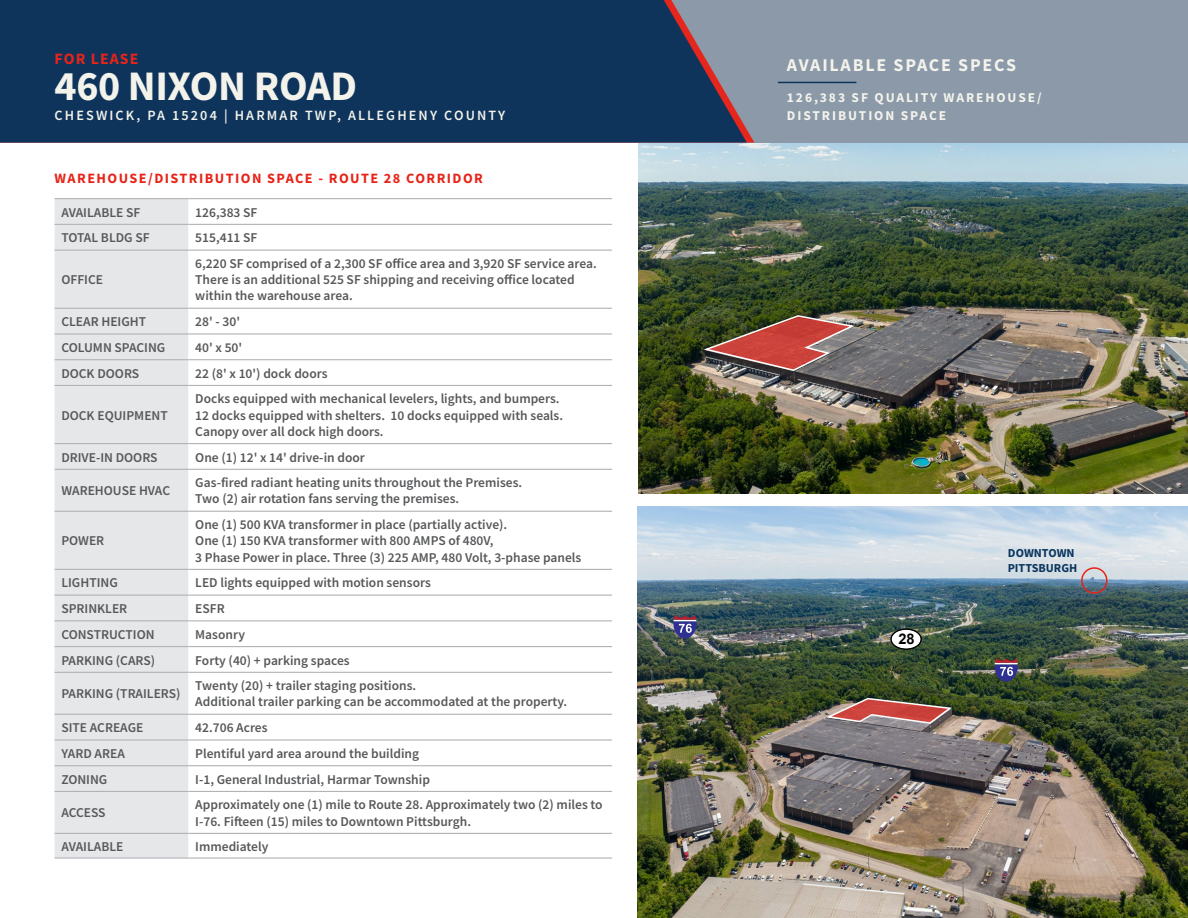
<style>
.page{position:relative;width:1188px;height:918px;background:#fff}
.page>*{position:absolute;margin:0;border:0;box-sizing:border-box;transform-origin:0 0}
.t1{font:700 42px "Source Sans Pro";letter-spacing:-.01em;color:#f3f3eb}
.t2{font:700 18px "Source Sans Pro";letter-spacing:.1em;color:#f3f3eb}
.t3{font:700 15.75px "Source Sans Pro";letter-spacing:.07em;color:#e72419}
.t4{font:700 14.55px "Arial";color:#000}
.Body_Bullets{font:700 14.25px "Source Sans Pro";letter-spacing:.1em;color:#e72419}
.t5{font:600 14.1px "Source Sans Pro";letter-spacing:.15em;color:#f3f3eb}
.Table_Content{font:600 13.5px/16.2px "Source Sans Pro";color:#57585a}
.Bold_Table_Content{font:600 13.5px "Source Sans Pro";color:#57585a}
.t6{font:700 13.5px/18px "Source Sans Pro";letter-spacing:.14em;color:#f3f3eb}
.t7{font:700 12.15px "Source Sans Pro";color:#0a355e}
</style>
<div class="page">
<img style="left:639px;top:142px;width:549px;height:352px">
<div style="left:0;top:0;width:1188px;height:142px;background:#8b99a9"></div>
<div style="left:0;top:0;width:747px;height:142px;background:#0f345c"></div>
<hr style="left:778px;top:82px;width:78px;height:1px;background:#0a355e">
<img style="left:637px;top:507px;width:551px;height:411px">
<svg style="left:995px;top:658px;width:23px;height:24px"></svg>
<svg style="left:890px;top:628px;width:32px;height:22px"></svg>
<svg style="left:891px;top:629px;width:30px;height:20px"></svg>
<div style="left:1081px;top:567px;width:27px;height:27px;border:2px solid #e72419;border-radius:50%"></div>
<svg style="left:673px;top:615px;width:24px;height:24px"></svg>
<svg style="left:827px;top:697px;width:127px;height:28px;background:#9d675d"></svg>
<div style="left:55px;top:199px;width:134px;height:658px;background:#e6e7e9"></div>
<svg style="left:189px;top:199px;width:423px;height:634px"></svg>
<hr style="left:55px;top:198px;width:134px;height:1px;background:#b2b3b7">
<hr style="left:189px;top:198px;width:423px;height:1px;background:#b2b3b7">
<hr style="left:55px;top:224px;width:134px;height:1px;background:#b2b3b7">
<hr style="left:189px;top:224px;width:423px;height:1px;background:#b2b3b7">
<hr style="left:55px;top:250px;width:134px;height:1px;background:#b2b3b7">
<hr style="left:189px;top:250px;width:423px;height:1px;background:#b2b3b7">
<hr style="left:55px;top:308px;width:134px;height:1px;background:#b2b3b7">
<hr style="left:189px;top:308px;width:423px;height:1px;background:#b2b3b7">
<hr style="left:55px;top:333px;width:134px;height:2px;background:#b2b3b7">
<hr style="left:189px;top:333px;width:423px;height:2px;background:#b2b3b7">
<hr style="left:55px;top:359px;width:134px;height:1px;background:#b2b3b7">
<hr style="left:189px;top:359px;width:423px;height:1px;background:#b2b3b7">
<hr style="left:55px;top:385px;width:134px;height:1px;background:#b2b3b7">
<hr style="left:189px;top:385px;width:423px;height:1px;background:#b2b3b7">
<hr style="left:55px;top:443px;width:134px;height:1px;background:#b2b3b7">
<hr style="left:189px;top:443px;width:423px;height:1px;background:#b2b3b7">
<hr style="left:55px;top:469px;width:134px;height:1px;background:#b2b3b7">
<hr style="left:189px;top:469px;width:423px;height:1px;background:#b2b3b7">
<hr style="left:55px;top:511px;width:134px;height:1px;background:#b2b3b7">
<hr style="left:189px;top:511px;width:423px;height:1px;background:#b2b3b7">
<hr style="left:55px;top:569px;width:134px;height:1px;background:#b2b3b7">
<hr style="left:189px;top:569px;width:423px;height:1px;background:#b2b3b7">
<hr style="left:55px;top:595px;width:134px;height:1px;background:#b2b3b7">
<hr style="left:189px;top:595px;width:423px;height:1px;background:#b2b3b7">
<hr style="left:55px;top:620px;width:134px;height:1px;background:#b2b3b7">
<hr style="left:189px;top:620px;width:423px;height:1px;background:#b2b3b7">
<hr style="left:55px;top:646px;width:134px;height:1px;background:#b2b3b7">
<hr style="left:189px;top:646px;width:423px;height:1px;background:#b2b3b7">
<hr style="left:55px;top:672px;width:134px;height:1px;background:#b2b3b7">
<hr style="left:189px;top:672px;width:423px;height:1px;background:#b2b3b7">
<hr style="left:55px;top:714px;width:134px;height:1px;background:#b2b3b7">
<hr style="left:189px;top:714px;width:423px;height:1px;background:#b2b3b7">
<hr style="left:55px;top:739px;width:134px;height:2px;background:#b2b3b7">
<hr style="left:189px;top:739px;width:423px;height:2px;background:#b2b3b7">
<hr style="left:55px;top:765px;width:134px;height:1px;background:#b2b3b7">
<hr style="left:189px;top:765px;width:423px;height:1px;background:#b2b3b7">
<hr style="left:55px;top:791px;width:134px;height:1px;background:#b2b3b7">
<hr style="left:189px;top:791px;width:423px;height:1px;background:#b2b3b7">
<hr style="left:55px;top:833px;width:134px;height:1px;background:#b2b3b7">
<hr style="left:189px;top:833px;width:423px;height:1px;background:#b2b3b7">
<hr style="left:55px;top:857px;width:134px;height:2px;background:#b2b3b7">
<hr style="left:189px;top:857px;width:423px;height:2px;background:#b2b3b7">
<img style="left:704px;top:314px;width:153px;height:58px">
<p class="t3" style="left:55px;top:48px;width:85px">FOR LEASE</p>
<p class="t1" style="left:55px;top:58px;width:304px">460 NIXON ROAD</p>
<p class="t5" style="left:55px;top:106px;width:452px">CHESWICK, PA 15204 | HARMAR TWP, ALLEGHENY COUNTY</p>
<p class="Body_Bullets" style="left:55px;top:168px;width:430px">WAREHOUSE/DISTRIBUTION SPACE - ROUTE 28 CORRIDOR</p>
<p class="Bold_Table_Content" style="left:61px;top:203px;width:81px">AVAILABLE SF</p>
<p class="Table_Content" style="left:195px;top:204px;width:64px">126,383 SF</p>
<p class="Bold_Table_Content" style="left:61px;top:229px;width:90px">TOTAL BLDG SF</p>
<p class="Table_Content" style="left:195px;top:230px;width:64px">515,411 SF</p>
<p class="Bold_Table_Content" style="left:61px;top:271px;width:43px">OFFICE</p>
<p class="Table_Content" style="left:195px;top:255px;width:403px">6,220 SF comprised of a 2,300 SF office area and 3,920 SF service area.<br>There is an additional 525 SF shipping and receiving office located within the warehouse area.</p>
<p class="Bold_Table_Content" style="left:61px;top:313px;width:86px">CLEAR HEIGHT</p>
<p class="Table_Content" style="left:195px;top:313px;width:46px">28' - 30'</p>
<p class="Bold_Table_Content" style="left:61px;top:339px;width:106px">COLUMN SPACING</p>
<p class="Table_Content" style="left:195px;top:339px;width:49px">40' x 50'</p>
<p class="Bold_Table_Content" style="left:61px;top:364px;width:79px">DOCK DOORS</p>
<p class="Table_Content" style="left:195px;top:365px;width:134px">22 (8' x 10') dock doors</p>
<p class="Bold_Table_Content" style="left:61px;top:406px;width:108px">DOCK EQUIPMENT</p>
<p class="Table_Content" style="left:195px;top:391px;width:369px">Docks equipped with mechanical levelers, lights, and bumpers.<br>12 docks equipped with shelters. 10 docks equipped with seals.<br>Canopy over all dock high doors.</p>
<p class="Bold_Table_Content" style="left:61px;top:448px;width:98px">DRIVE-IN DOORS</p>
<p class="Table_Content" style="left:195px;top:449px;width:171px">One (1) 12' x 14' drive-in door</p>
<p class="Bold_Table_Content" style="left:61px;top:482px;width:110px">WAREHOUSE HVAC</p>
<p class="Table_Content" style="left:195px;top:475px;width:328px">Gas-fired radiant heating units throughout the Premises.</p>
<p class="Table_Content" style="left:195px;top:491px;width:266px">Two (2) air rotation fans serving the premises.</p>
<p class="Bold_Table_Content" style="left:61px;top:532px;width:44px">POWER</p>
<p class="Table_Content" style="left:195px;top:516px;width:314px">One (1) 500 KVA transformer in place (partially active).</p>
<p class="Table_Content" style="left:195px;top:533px;width:300px">One (1) 150 KVA transformer with 800 AMPS of 480V,</p>
<p class="Table_Content" style="left:195px;top:549px;width:388px">3 Phase Power in place. Three (3) 225 AMP, 480 Volt, 3-phase panels</p>
<p class="Bold_Table_Content" style="left:61px;top:574px;width:58px">LIGHTING</p>
<p class="Table_Content" style="left:195px;top:575px;width:237px">LED lights equipped with motion sensors</p>
<p class="Bold_Table_Content" style="left:61px;top:600px;width:67px">SPRINKLER</p>
<p class="Table_Content" style="left:195px;top:600px;width:31px">ESFR</p>
<p class="Bold_Table_Content" style="left:61px;top:625px;width:95px">CONSTRUCTION</p>
<p class="Table_Content" style="left:195px;top:626px;width:51px">Masonry</p>
<p class="Bold_Table_Content" style="left:61px;top:651px;width:95px">PARKING (CARS)</p>
<p class="Table_Content" style="left:195px;top:652px;width:156px">Forty (40) + parking spaces</p>
<p class="Bold_Table_Content" style="left:61px;top:685px;width:121px">PARKING (TRAILERS)</p>
<p class="Table_Content" style="left:195px;top:678px;width:223px">Twenty (20) + trailer staging positions.</p>
<p class="Table_Content" style="left:195px;top:694px;width:373px">Additional trailer parking can be accommodated at the property.</p>
<p class="Bold_Table_Content" style="left:61px;top:719px;width:84px">SITE ACREAGE</p>
<p class="Table_Content" style="left:195px;top:719px;width:74px">42.706 Acres</p>
<p class="Bold_Table_Content" style="left:61px;top:745px;width:65px">YARD AREA</p>
<p class="Table_Content" style="left:195px;top:745px;width:225px">Plentiful yard area around the building</p>
<p class="Bold_Table_Content" style="left:61px;top:770px;width:48px">ZONING</p>
<p class="Table_Content" style="left:195px;top:771px;width:236px">I-1, General Industrial, Harmar Township</p>
<p class="Bold_Table_Content" style="left:61px;top:804px;width:46px">ACCESS</p>
<p class="Table_Content" style="left:195px;top:797px;width:409px">Approximately one (1) mile to Route 28. Approximately two (2) miles to<br>I-76. Fifteen (15) miles to Downtown Pittsburgh.</p>
<p class="Bold_Table_Content" style="left:61px;top:837px;width:64px">AVAILABLE</p>
<p class="Table_Content" style="left:195px;top:838px;width:75px">Immediately</p>
<p class="t2" style="left:787px;top:53px;width:231px">AVAILABLE SPACE SPECS</p>
<p class="t6" style="left:787px;top:88px;width:256px">126,383 SF QUALITY WAREHOUSE/<br>DISTRIBUTION SPACE</p>
<p class="t4" style="left:898px;top:629px;width:18px">28</p>
<p class="t7" style="left:1008px;top:545px;width:68px">DOWNTOWN</p>
<p class="t7" style="left:1008px;top:560px;width:71px">PITTSBURGH</p>
</div>
